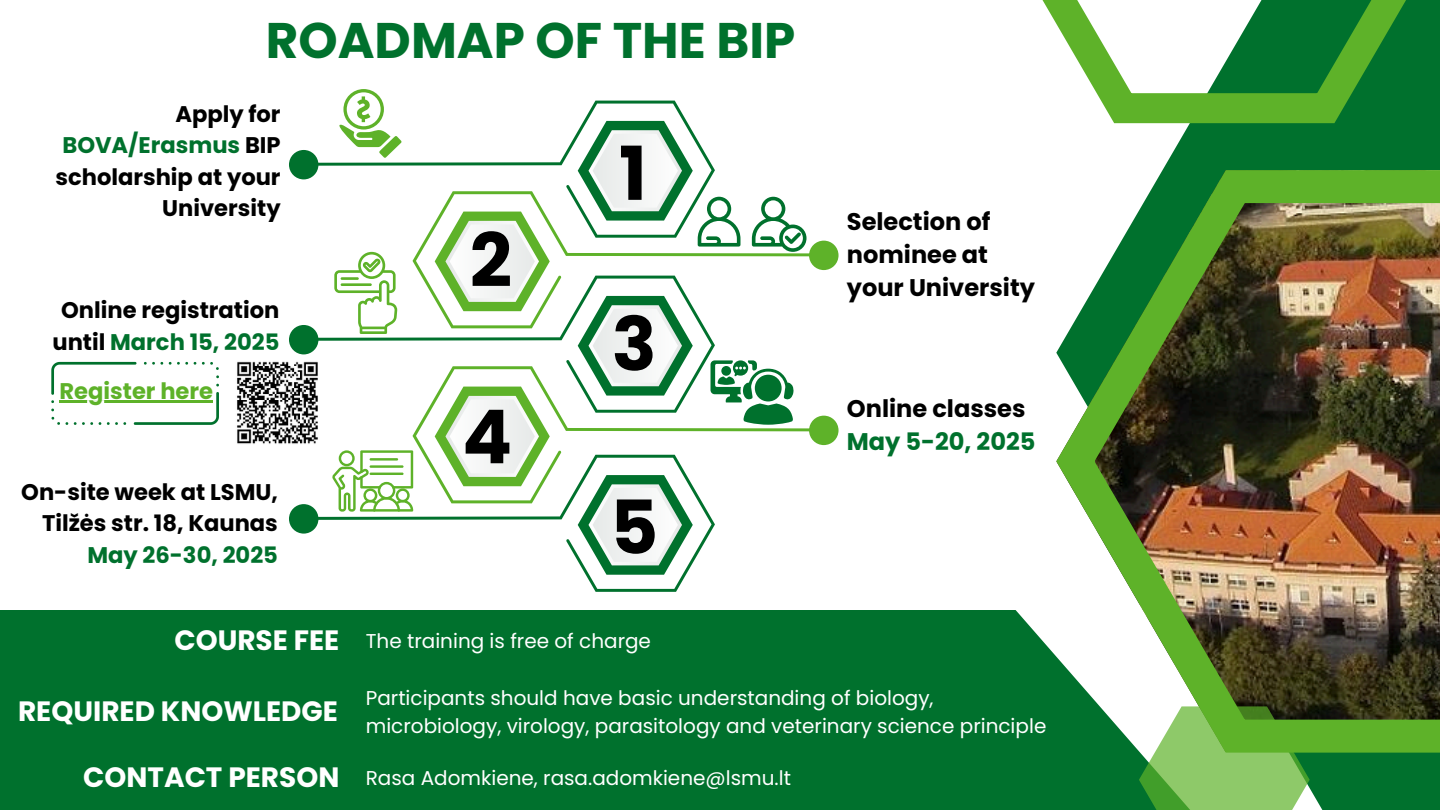
<style>
.page{position:relative;width:1440px;height:810px;background:#fff}
.page>*{position:absolute;margin:0;border:0;box-sizing:border-box;transform-origin:0 0}
.t1{font:700 74.3px "Poppins";color:#000}
.t2{font:700 50px "Poppins";color:#00712d}
.t3{font:700 28px "Poppins";color:#fff}
.t4{font:700 24.1px/33px "Poppins";color:#000}
.t5{font:700 22.6px/31.5px "Poppins";color:#000;text-align:right}
.t6{font:700 22.6px "Poppins";color:#5eb229}
.t7{font:20px/27.8px "Poppins";color:#fff}
.s1{color:#00712d}
</style>
<div class="page">
<div style="left:0;top:610px;width:1056px;height:200px;background:#00712d"></div>
<svg style="left:413px;top:196px;width:400px;height:80px"></svg>
<div style="left:809px;top:241px;width:30px;height:29px;background:#5eb229;border-radius:50%"></div>
<svg style="left:314px;top:101px;width:373px;height:137px"></svg>
<div style="left:289px;top:150px;width:29px;height:29px;background:#00712d;border-radius:50%"></div>
<svg style="left:314px;top:276px;width:401px;height:90px"></svg>
<div style="left:289px;top:325px;width:29px;height:29px;background:#00712d;border-radius:50%"></div>
<svg style="left:578px;top:296px;width:115px;height:70px"></svg>
<svg style="left:413px;top:366px;width:400px;height:89px"></svg>
<div style="left:809px;top:416px;width:30px;height:29px;background:#5eb229;border-radius:50%"></div>
<svg style="left:435px;top:387px;width:115px;height:68px"></svg>
<svg style="left:314px;top:455px;width:401px;height:137px"></svg>
<div style="left:289px;top:504px;width:29px;height:30px;background:#00712d;border-radius:50%"></div>
<svg style="left:578px;top:475px;width:115px;height:100px"></svg>
<svg style="left:339px;top:89px;width:63px;height:69px"></svg>
<svg style="left:334px;top:252px;width:63px;height:82px"></svg>
<svg style="left:711px;top:360px;width:83px;height:65px"></svg>
<svg style="left:752px;top:197px;width:54px;height:55px"></svg>
<svg style="left:578px;top:121px;width:162px;height:126px"></svg>
<svg style="left:332px;top:450px;width:81px;height:62px"></svg>
<svg style="left:1056px;top:123px;width:384px;height:687px;fill:#00712d"></svg>
<svg style="left:1042px;top:0;width:398px;height:123px"></svg>
<img style="left:1056px;top:170px;width:384px;height:583px">
<svg style="left:1139px;top:706px;width:171px;height:104px;background:#7fbc5f"></svg>
<svg style="left:51px;top:362px;width:168px;height:63px"></svg>
<img style="left:237px;top:360px;width:85px;height:84px">
<hr style="left:60px;top:401px;width:153px;height:2px;background:#5eb229">
<p class="t2" style="left:266px;top:6px;width:531px">ROADMAP OF THE BIP</p>
<h3 class="t5" style="left:55px;top:98px;width:227px">Apply for<br><span class="s1">BOVA/Erasmus</span> BIP scholarship at your<br>University</h3>
<p class="t5" style="left:52px;top:294px;width:228px;text-align:center">Online registration until <span class="s1">March 15, 2025</span></p>
<p class="t6" style="left:60px;top:375px;width:155px">Register here</p>
<p class="t5" style="left:21px;top:476px;width:258px">On-site week at LSMU,<br>Tilžės str. 18, Kaunas<br><span class="s1">May 26-30, 2025</span></p>
<h3 class="t3" style="left:174px;top:621px;width:166px">COURSE FEE</h3>
<p class="t1" style="left:470px;top:209px;width:44px">2</p>
<p class="t1" style="left:462px;top:385px;width:52px">4</p>
<p class="t1" style="left:619px;top:122px;width:29px">1</p>
<p class="t1" style="left:612px;top:292px;width:46px">3</p>
<p class="t1" style="left:610px;top:476px;width:50px">5</p>
<p class="t7" style="left:366px;top:627px;width:287px">The training is free of charge</p>
<p class="t4" style="left:847px;top:205px;width:190px">Selection of nominee at your University</p>
<p class="t4" style="left:847px;top:392px;width:190px">Online classes<br><span class="s1">May 5-20, 2025</span></p>
<p class="t3" style="left:18px;top:692px;width:321px">REQUIRED KNOWLEDGE</p>
<h3 class="t3" style="left:83px;top:758px;width:258px">CONTACT PERSON</h3>
<h3 class="t7" style="left:366px;top:684px;width:682px">Participants should have basic understanding of biology, microbiology, virology, parasitology and veterinary science principle</h3>
<p class="t7" style="left:366px;top:764px;width:427px">Rasa Adomkiene, rasa.adomkiene@lsmu.lt</p>
</div>
